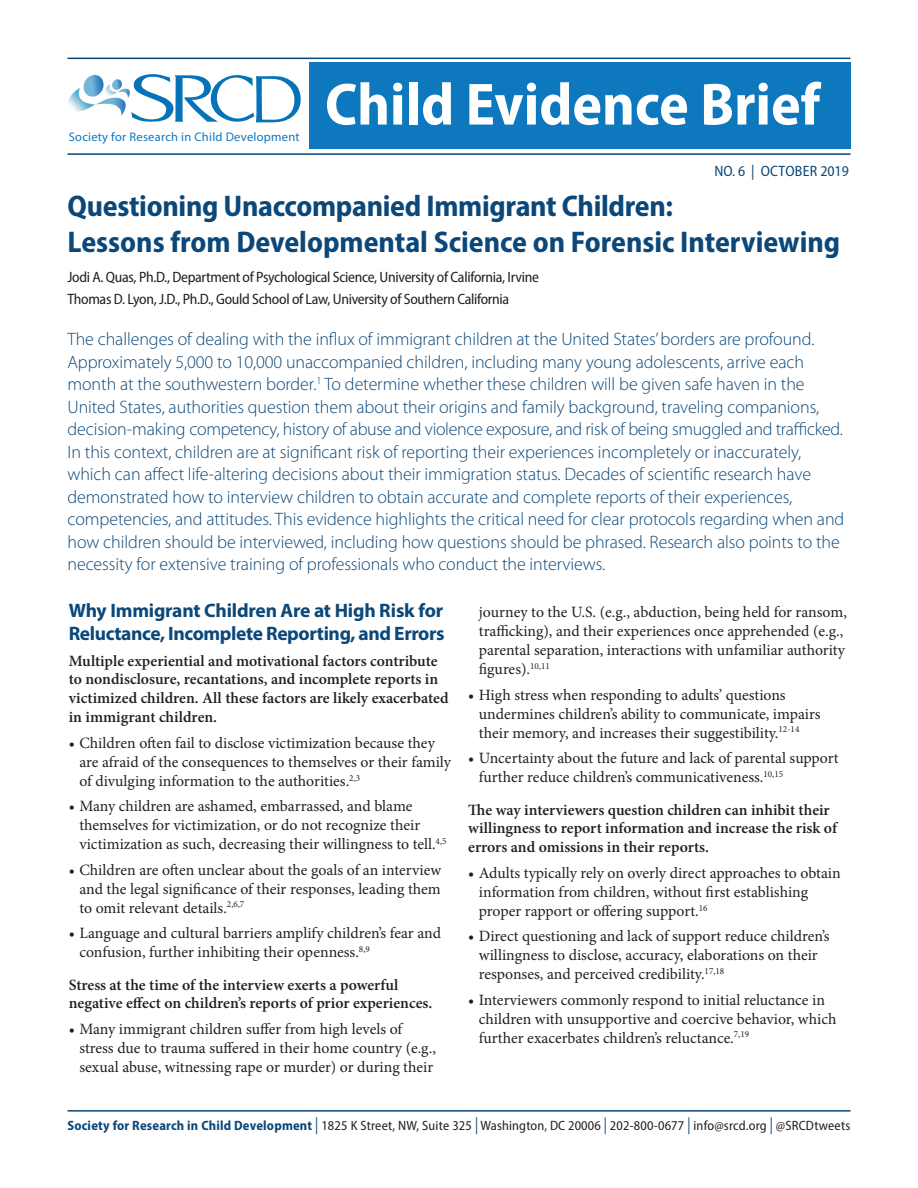
<style>
.page{position:relative;width:918px;height:1188px;background:#fff}
.page>*{position:absolute;margin:0;border:0;box-sizing:border-box;transform-origin:0 0}
.t1{font:700 semi-condensed 60px "Myriad Pro";color:#fff}
.t2{font:700 semi-condensed 30px/36px "Myriad Pro";letter-spacing:-.005em;color:#0b4779}
.Subtitle_1{font:700 19.5px/22.5px "Myriad Pro";letter-spacing:-.02em;color:#0b4779}
.Lead_Paragraph{font:300 18px/22.5px "Myriad Pro";letter-spacing:-.005em;color:#0b4779}
.Bullets{font:15.75px/18.9px "Minion Pro";color:#231f20}
.Body_before_bullets{font:600 15.75px/18.9px "Minion Pro";color:#231f20}
.Bullet_Last{font:15.75px/18.9px "Minion Pro";color:#231f20}
.Subtitle_1-2{font:semi-condensed 15px "Myriad Pro";letter-spacing:-.02em;color:#231f20}
.t3{font:semi-condensed 15px "Myriad Pro";letter-spacing:.01em;color:#0b4779}
.t4{font:semi-condensed 13.5px "Myriad Pro";letter-spacing:.015em;color:#231f20}
.t5{font:12.45px "Myriad Pro";letter-spacing:.02em;color:#0e78be}
.s1{font-weight:700;color:#0b4779}
.s2{font-size:16.8px;color:#0b4779}
</style>
<div class="page">
<hr style="left:68px;top:1110px;width:782px;height:2px;background:#0b4779">
<div style="left:309px;top:62px;width:541px;height:87px;background:#0e78be"></div>
<hr style="left:68px;top:153px;width:782px;height:2px;background:#0b4779">
<hr style="left:68px;top:58px;width:782px;height:1px;background:#0b4779">
<svg style="left:68px;top:74px;width:233px;height:49px"></svg>
<p class="t5" style="left:69px;top:130px;width:232px">Society for Research in Child Development</p>
<h1 class="t1" style="left:325px;top:66px;width:497px">Child Evidence Brief</h1>
<p class="t3" style="left:715px;top:162px;width:136px">NO. 6 | OCTOBER 2019</p>
<p class="t2" style="left:68px;top:187px;width:774px">Questioning Unaccompanied Immigrant Children:<br>Lessons from Developmental Science on Forensic Interviewing</p>
<p class="Subtitle_1-2" style="left:68px;top:267px;width:473px">Jodi A. Quas, Ph.D., Department of Psychological Science, University of California, Irvine</p>
<p class="Subtitle_1-2" style="left:68px;top:290px;width:443px">Thomas D. Lyon, J.D., Ph.D., Gould School of Law, University of Southern California</p>
<p class="Lead_Paragraph" style="left:68px;top:328px;width:778px">The challenges of dealing with the influx of immigrant children at the United States’ borders are profound.<br>Approximately 5,000 to 10,000 unaccompanied children, including many young adolescents, arrive each month at the southwestern border.<sup>1</sup> To determine whether these children will be given safe haven in the United States, authorities question them about their origins and family background, traveling companions, decision-making competency, history of abuse and violence exposure, and risk of being smuggled and trafficked.<br>In this context, children are at significant risk of reporting their experiences incompletely or inaccurately, which can affect life-altering decisions about their immigration status. Decades of scientific research have demonstrated how to interview children to obtain accurate and complete reports of their experiences, competencies, and attitudes. This evidence highlights the critical need for clear protocols regarding when and how children should be interviewed, including how questions should be phrased. Research also points to the necessity for extensive training of professionals who conduct the interviews.</p>
<p class="Subtitle_1" style="left:69px;top:599px;width:377px">Why Immigrant Children Are at High Risk for<br>Reluctance, Incomplete Reporting, and Errors</p>
<p class="Body_before_bullets" style="left:69px;top:651px;width:381px">Multiple experiential and motivational factors contribute to nondisclosure, recantations, and incomplete reports in victimized children. All these factors are likely exacerbated in immigrant children.</p>
<p class="Bullets" style="left:79px;top:734px;width:373px;text-indent:-11px">• Children often fail to disclose victimization because they are afraid of the consequences to themselves or their family of divulging information to the authorities.<sup>2,3</sup></p>
<p class="Bullets" style="left:79px;top:797px;width:369px;text-indent:-11px">• Many children are ashamed, embarrassed, and blame themselves for victimization, or do not recognize their victimization as such, decreasing their willingness to tell.<sup>4,5</sup></p>
<p class="Bullets" style="left:79px;top:860px;width:363px;text-align:justify;text-indent:-11px">• Children are often unclear about the goals of an interview and the legal significance of their responses, leading them to omit relevant details.<sup>2,6,7</sup></p>
<p class="Bullets" style="left:79px;top:924px;width:363px;text-indent:-11px">• Language and cultural barriers amplify children’s fear and confusion, further inhibiting their openness.<sup>8,9</sup></p>
<p class="Body_before_bullets" style="left:69px;top:975px;width:365px">Stress at the time of the interview exerts a powerful negative effect on children’s reports of prior experiences.</p>
<p class="Bullets" style="left:79px;top:1020px;width:358px;text-indent:-11px">• Many immigrant children suffer from high levels of stress due to trauma suffered in their home country (e.g., sexual abuse, witnessing rape or murder) or during their</p>
<p class="Bullets" style="left:479px;top:603px;width:370px">journey to the U.S. (e.g., abduction, being held for ransom, trafficking), and their experiences once apprehended (e.g., parental separation, interactions with unfamiliar authority figures).<sup>10,11</sup></p>
<p class="Bullets" style="left:479px;top:685px;width:343px;text-indent:-11px">• High stress when responding to adults’ questions undermines children’s ability to communicate, impairs their memory, and increases their suggestibility.<sup>12-14</sup></p>
<p class="Bullets" style="left:479px;top:749px;width:361px;text-indent:-11px">• Uncertainty about the future and lack of parental support further reduce children’s communicativeness.<sup>10,15</sup></p>
<p class="Body_before_bullets" style="left:468px;top:800px;width:370px">The way interviewers question children can inhibit their willingness to report information and increase the risk of errors and omissions in their reports.</p>
<p class="Bullets" style="left:479px;top:864px;width:363px;text-indent:-11px">• Adults typically rely on overly direct approaches to obtain information from children, without first establishing proper rapport or offering support.<sup>16</sup></p>
<p class="Bullets" style="left:479px;top:927px;width:352px;text-indent:-11px">• Direct questioning and lack of support reduce children’s willingness to disclose, accuracy, elaborations on their responses, and perceived credibility.<sup>17,18</sup></p>
<p class="Bullet_Last" style="left:479px;top:990px;width:359px;text-indent:-11px">• Interviewers commonly respond to initial reluctance in children with unsupportive and coercive behavior, which further exacerbates children’s reluctance.<sup>7,19</sup></p>
<p class="t4" style="left:68px;top:1117px;width:784px"><span class="s1">Society for Research in Child Development</span> <span class="s2">|</span> 1825 K Street, NW, Suite 325 <span class="s2">|</span> Washington, DC 20006 <span class="s2">|</span> 202-800-0677 <span class="s2">|</span> info@srcd.org <span class="s2">|</span> @SRCDtweets</p>
</div>
